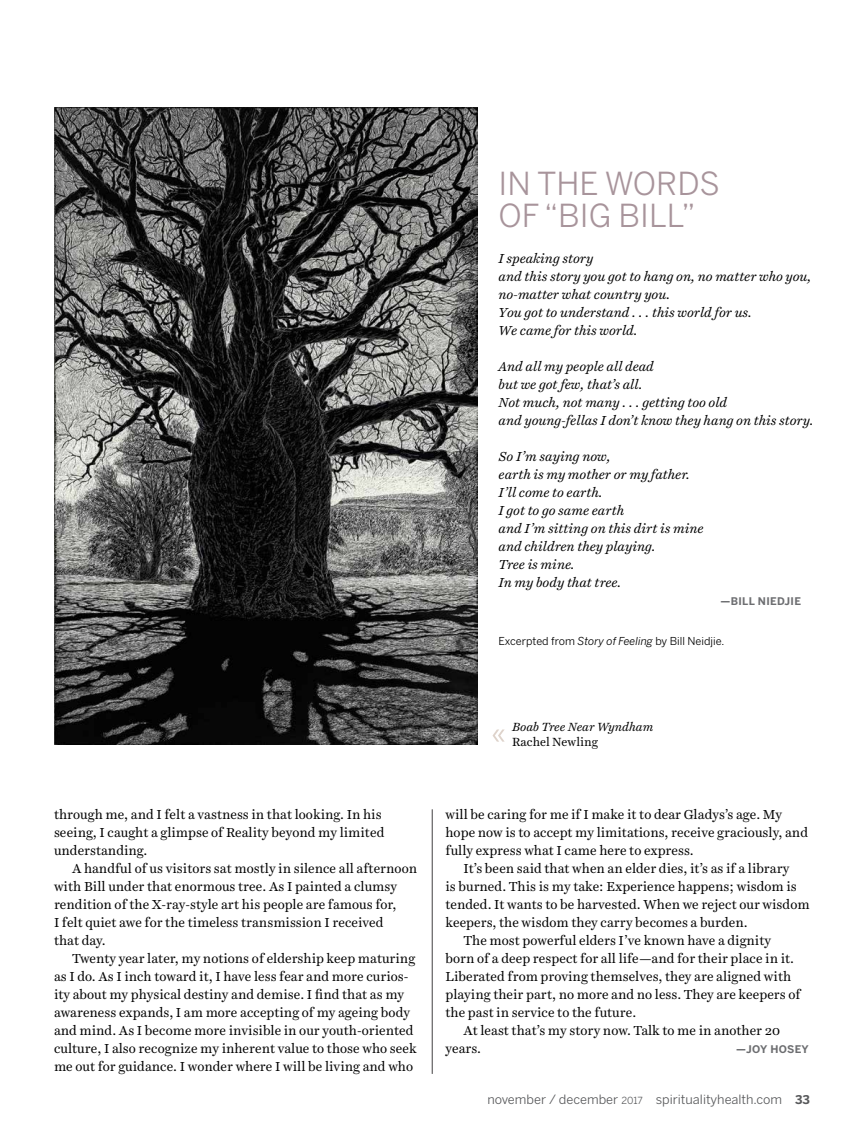
<style>
.page{position:relative;width:864px;height:1134px;background:#fff}
.page>*{position:absolute;margin:0;border:0;box-sizing:border-box;transform-origin:0 0}
.t1{font:31.5px/31.5px "Benton Sans";color:#a8949b}
.t2{font:13.2px/18px "Harriet Text";color:#000}
.t3{font:italic 13.2px/18px "Harriet Text";letter-spacing:-.005em;color:#000}
.t4{font:12.75px "Benton Sans";color:#58595b}
.t5{font:italic 12px "Harriet Text";letter-spacing:-.005em;color:#000}
.t6{font:12px "Harriet Text";color:#000}
.t7{font:10.8px "Benton Sans";color:#000}
.t8{font:700 10.5px "Benton Sans";letter-spacing:.03em;color:#6d6e71}
.s1{font-style:italic}
.s2{font-size:9.75px}
.s3{font-weight:700;font-size:12px}
</style>
<div class="page">
<hr style="left:432px;top:809px;width:1px;height:265px;background:#414042">
<svg style="left:493px;top:730px;width:12px;height:12px"></svg>
<img style="left:54px;top:108px;width:424px;height:636px">
<h1 class="t1" style="left:499px;top:169px;width:223px">IN THE WORDS<br>OF “BIG BILL”</h1>
<p class="t3" style="left:499px;top:249px;width:315px">I speaking story<br>and this story you got to hang on, no matter who you, no-matter what country you.<br>You got to understand . . . this world for us.<br>We came for this world.</p>
<p class="t3" style="left:499px;top:357px;width:317px">And all my people all dead<br>but we got few, that’s all.<br>Not much, not many . . . getting too old<br>and young-fellas I don’t know they hang on this story.</p>
<p class="t3" style="left:499px;top:447px;width:207px">So I’m saying now,<br>earth is my mother or my father.<br>I’ll come to earth.<br>I got to go same earth<br>and I’m sitting on this dirt is mine and children they playing.<br>Tree is mine.<br>In my body that tree.</p>
<p class="t8" style="left:720px;top:595px;width:82px">—BILL NIEDJIE</p>
<p class="t7" style="left:499px;top:635px;width:227px">Excerpted from <span class="s1">Story of Feeling</span> by Bill Neidjie.</p>
<p class="t2" style="left:54px;top:806px;width:332px">through me, and I felt a vastness in that looking. In his seeing, I caught a glimpse of Reality beyond my limited understanding.</p>
<p class="t2" style="left:54px;top:860px;width:365px;text-indent:18px">A handful of us visitors sat mostly in silence all afternoon with Bill under that enormous tree. As I painted a clumsy rendition of the X-ray-style art his people are famous for,<br>I felt quiet awe for the timeless transmission I received<br>that day.</p>
<p class="t2" style="left:54px;top:950px;width:364px;text-indent:18px">Twenty year later, my notions of eldership keep maturing as I do. As I inch toward it, I have less fear and more curios&shy;ity about my physical destiny and demise. I find that as my awareness expands, I am more accepting of my ageing body and mind. As I become more invisible in our youth-oriented culture, I also recognize my inherent value to those who seek me out for guidance. I wonder where I will be living and who</p>
<p class="t5" style="left:512px;top:718px;width:143px">Boab Tree Near Wyndham</p>
<p class="t6" style="left:512px;top:733px;width:87px">Rachel Newling</p>
<p class="t2" style="left:446px;top:806px;width:364px">will be caring for me if I make it to dear Gladys’s age. My hope now is to accept my limitations, receive graciously, and fully express what I came here to express.</p>
<p class="t2" style="left:464px;top:860px;width:328px">It’s been said that when an elder dies, it’s as if a library</p>
<p class="t2" style="left:446px;top:878px;width:353px">is burned. This is my take: Experience happens; wisdom is</p>
<p class="t2" style="left:446px;top:896px;width:366px">tended. It wants to be harvested. When we reject our wisdom</p>
<p class="t2" style="left:446px;top:914px;width:304px">keepers, the wisdom they carry becomes a burden.</p>
<p class="t2" style="left:464px;top:932px;width:309px">The most powerful elders I’ve known have a dignity</p>
<p class="t2" style="left:446px;top:950px;width:350px">born of a deep respect for all life—and for their place in it.</p>
<p class="t2" style="left:446px;top:968px;width:347px">Liberated from proving themselves, they are aligned with</p>
<p class="t2" style="left:446px;top:986px;width:357px">playing their part, no more and no less. They are keepers of</p>
<p class="t2" style="left:446px;top:1004px;width:192px">the past in service to the future.</p>
<p class="t2" style="left:464px;top:1022px;width:318px">At least that’s my story now. Talk to me in another 20</p>
<p class="t2" style="left:446px;top:1040px;width:37px">years.</p>
<p class="t8" style="left:736px;top:1043px;width:74px">—JOY HOSEY</p>
<p class="t4" style="left:487px;top:1091px;width:324px">november / december <span class="s2">2017</span> spiritualityhealth.com <span class="s3">33</span></p>
</div>
